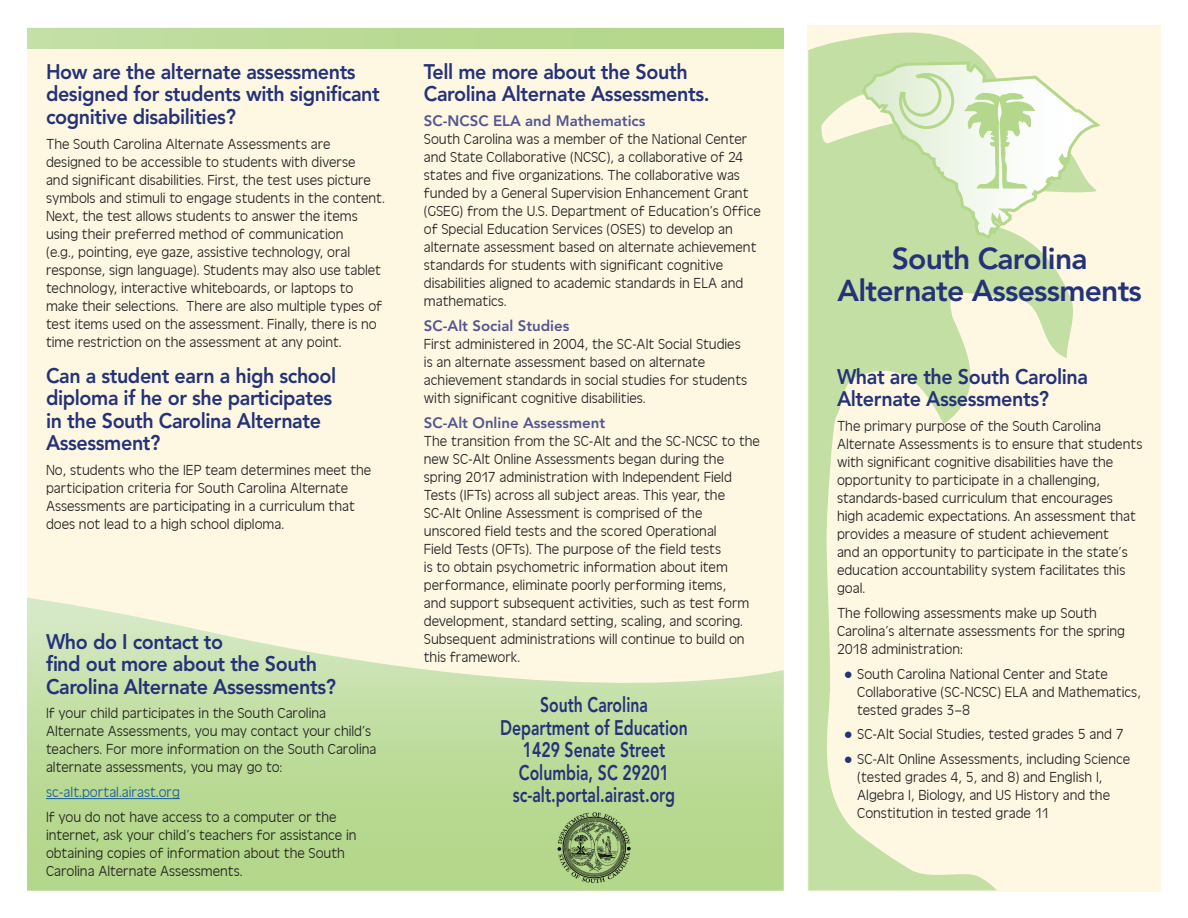
<style>
.page{position:relative;width:1188px;height:918px;background:#fff}
.page>*{position:absolute;margin:0;border:0;box-sizing:border-box;transform-origin:0 0}
.t1{font:800 30px/31.5px "Avenir LT Std";letter-spacing:-.025em;color:#243279;text-align:center}
.t2{font:800 21px/22.5px "Avenir LT Std";letter-spacing:-.02em;color:#243279;scale:.94 1}
.t3{font:800 21px/22.5px "Avenir LT Std";color:#243279;text-align:center;scale:.75 1}
.t4{font:300 15px/18px "Antigoni";color:#231f20}
.t5{font:800 15px "Avenir LT Std";color:#535690}
.t6{font:300 15px "Antigoni";color:#175d9e}
.s1{font-family:"Arial";font-weight:900;color:#243279}
</style>
<div class="page">
<div style="left:807px;top:25px;width:354px;height:866px;background:#fef8e3"></div>
<svg style="left:808px;top:33px;width:265px;height:857px"></svg>
<div style="left:0;top:27px;width:784px;height:678px;background:#fef8e3"></div>
<svg style="left:27px;top:597px;width:757px;height:294px"></svg>
<div style="left:0;top:28px;width:784px;height:20px;background:linear-gradient(to right,#c3dfa5,#b1d686)"></div>
<svg style="left:862px;top:62px;width:238px;height:177px"></svg>
<div style="left:0;top:0;width:27px;height:918px;background:#fff"></div>
<hr style="left:46px;top:798px;width:134px;height:1px;background:#175d9e">
<img style="left:556px;top:811px;width:76px;height:72px">
<h2 class="t2" style="left:46px;top:60px;width:357px">How are the alternate assessments designed for students with significant cognitive disabilities?</h2>
<p class="t4" style="left:46px;top:134px;width:340px">The South Carolina Alternate Assessments are designed to be accessible to students with diverse<br>and significant disabilities. First, the test uses picture symbols and stimuli to engage students in the content.<br>Next, the test allows students to answer the items using their preferred method of communication<br>(e.g., pointing, eye gaze, assistive technology, oral response, sign language). Students may also use tablet technology, interactive whiteboards, or laptops to make their selections. There are also multiple types of test items used on the assessment. Finally, there is no time restriction on the assessment at any point.</p>
<h2 class="t2" style="left:46px;top:364px;width:310px">Can a student earn a high school diploma if he or she participates in the South Carolina Alternate<br>Assessment?</h2>
<p class="t4" style="left:46px;top:460px;width:327px">No, students who the IEP team determines meet the participation criteria for South Carolina Alternate Assessments are participating in a curriculum that does not lead to a high school diploma.</p>
<h2 class="t2" style="left:46px;top:630px;width:310px">Who do I contact to<br>find out more about the South<br>Carolina Alternate Assessments?</h2>
<p class="t4" style="left:46px;top:704px;width:332px">If your child participates in the South Carolina Alternate Assessments, you may contact your child’s teachers. For more information on the South Carolina alternate assessments, you may go to:</p>
<p class="t6" style="left:46px;top:782px;width:135px">sc-alt.portal.airast.org</p>
<p class="t4" style="left:46px;top:807px;width:312px">If you do not have access to a computer or the internet, ask your child’s teachers for assistance in obtaining copies of information about the South Carolina Alternate Assessments.</p>
<h2 class="t2" style="left:424px;top:60px;width:305px">Tell me more about the South<br>Carolina Alternate Assessments.</h2>
<p class="t5" style="left:424px;top:112px;width:223px">SC-NCSC ELA and Mathematics</p>
<p class="t4" style="left:424px;top:130px;width:339px">South Carolina was a member of the National Center and State Collaborative (NCSC), a collaborative of 24 states and five organizations. The collaborative was funded by a General Supervision Enhancement Grant (GSEG) from the U.S. Department of Education’s Office of Special Education Services (OSES) to develop an alternate assessment based on alternate achievement standards for students with significant cognitive disabilities aligned to academic standards in ELA and mathematics.</p>
<p class="t5" style="left:424px;top:317px;width:147px">SC-Alt Social Studies</p>
<p class="t4" style="left:424px;top:334px;width:325px">First administered in 2004, the SC‐Alt Social Studies is an alternate assessment based on alternate achievement standards in social studies for students with significant cognitive disabilities.</p>
<p class="t5" style="left:424px;top:414px;width:183px">SC-Alt Online Assessment</p>
<p class="t4" style="left:424px;top:431px;width:338px">The transition from the SC-Alt and the SC-NCSC to the new SC-Alt Online Assessments began during the spring 2017 administration with Independent Field Tests (IFTs) across all subject areas. This year, the SC-Alt Online Assessment is comprised of the unscored field tests and the scored Operational<br>Field Tests (OFTs). The purpose of the field tests<br>is to obtain psychometric information about item performance, eliminate poorly performing items,<br>and support subsequent activities, such as test form development, standard setting, scaling, and scoring.<br>Subsequent administrations will continue to build on this framework.</p>
<h2 class="t3" style="left:500px;top:694px;width:252px">South Carolina<br>Department of Education<br>1429 Senate Street<br>Columbia, SC 29201 sc-alt.portal.airast.org</h2>
<h1 class="t1" style="left:838px;top:243px;width:306px">South Carolina<br>Alternate Assessments</h1>
<h2 class="t2" style="left:837px;top:365px;width:269px">What are the South Carolina<br>Alternate Assessments?</h2>
<p class="t4" style="left:837px;top:416px;width:307px">The primary purpose of the South Carolina Alternate Assessments is to ensure that students with significant cognitive disabilities have the opportunity to participate in a challenging, standards-based curriculum that encourages high academic expectations. An assessment that provides a measure of student achievement<br>and an opportunity to participate in the state’s education accountability system facilitates this goal.</p>
<p class="t4" style="left:837px;top:603px;width:290px">The following assessments make up South<br>Carolina’s alternate assessments for the spring<br>2018 administration:</p>
<p class="t4" style="left:857px;top:664px;width:285px;text-indent:-14px"><span class="s1">●</span> South Carolina National Center and State<br>Collaborative (SC-NCSC) ELA and Mathematics, tested grades 3–8</p>
<p class="t4" style="left:844px;top:725px;width:281px"><span class="s1">●</span> SC-Alt Social Studies, tested grades 5 and 7</p>
<p class="t4" style="left:857px;top:749px;width:275px;text-indent:-14px"><span class="s1">●</span> SC-Alt Online Assessments, including Science (tested grades 4, 5, and 8) and English I, Algebra I, Biology, and US History and the Constitution in tested grade 11</p>
</div>
